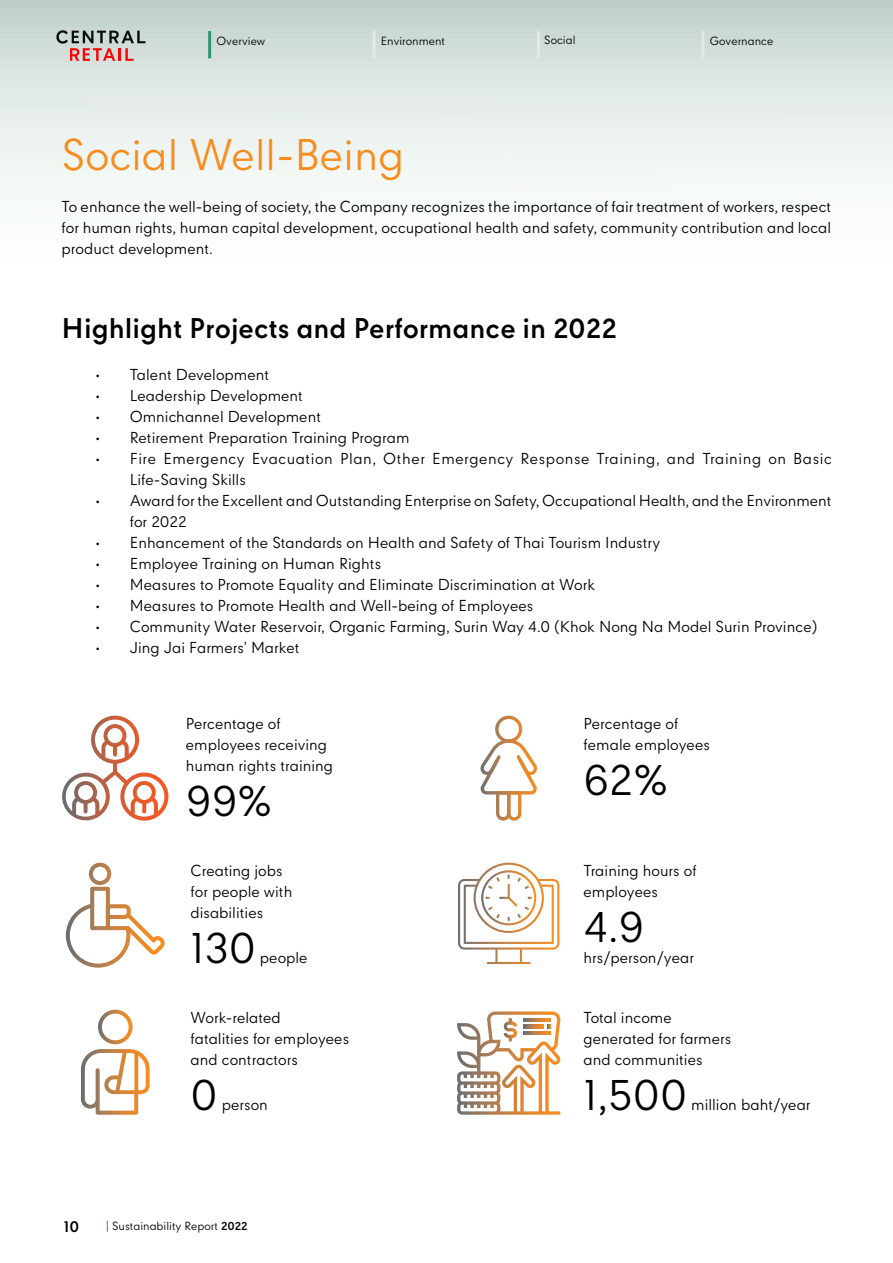
<style>
.page{position:relative;width:893px;height:1263px;background:#fff}
.page>*{position:absolute;margin:0;border:0;box-sizing:border-box;transform-origin:0 0}
.t1{font:42px "CPN";color:#000}
.t2{font:42px "CPN";color:#f78d20}
.t3{font:700 27px "CPN";color:#000}
.t4{font:15px/21px "CPN";color:#000}
.t5{font:15px/21px "CPN";letter-spacing:.035em;color:#000}
.t6{font:700 15px "CPN";color:#000}
.t7{font:11.25px "CPN";color:#000}
.s1{color:#0e7c0e}
.s2{font-weight:700}
</style>
<div class="page">
<svg style="left:66px;top:863px;width:99px;height:105px"></svg>
<svg style="left:62px;top:716px;width:106px;height:105px"></svg>
<svg style="left:480px;top:716px;width:58px;height:105px"></svg>
<svg style="left:458px;top:863px;width:101px;height:101px"></svg>
<svg style="left:81px;top:1010px;width:69px;height:105px"></svg>
<svg style="left:457px;top:1011px;width:103px;height:104px"></svg>
<svg style="left:524px;top:1025px;width:20px;height:3px"></svg>
<svg style="left:524px;top:1031px;width:26px;height:4px"></svg>
<svg style="left:56px;top:30px;width:89px;height:31px;background:#b6a2a0"></svg>
<hr style="left:208px;top:31px;width:3px;height:27px;background:#279970">
<hr style="left:373px;top:31px;width:3px;height:27px;background:#e6e7e8">
<hr style="left:537px;top:31px;width:3px;height:27px;background:#e6e7e8">
<hr style="left:701px;top:31px;width:3px;height:27px;background:#e6e7e8">
<p class="t7" style="left:216px;top:34px;width:50px">Overview</p>
<p class="t7" style="left:381px;top:34px;width:66px">Environment</p>
<p class="t7" style="left:544px;top:33px;width:33px">Social</p>
<p class="t7" style="left:710px;top:34px;width:65px">Governance</p>
<h1 class="t2" style="left:62px;top:127px;width:344px">Social Well-Being</h1>
<p class="t4" style="left:62px;top:197px;width:771px;text-align:justify">To enhance the well-being of society, the Company recognizes the importance of fair treatment of workers, respect for human rights, human capital development, occupational health and safety, community contribution and local product development.</p>
<h2 class="t3" style="left:62px;top:312px;width:557px">Highlight Projects and Performance in 2022</h2>
<p class="t4" style="left:96px;top:365px;width:175px">• Talent Development</p>
<p class="t4" style="left:96px;top:386px;width:209px">• Leadership Development</p>
<p class="t4" style="left:96px;top:407px;width:227px">• Omnichannel Development</p>
<p class="t4" style="left:96px;top:428px;width:315px">• Retirement Preparation Training Program</p>
<p class="t5" style="left:130px;top:449px;width:703px;text-indent:-34px">• Fire Emergency Evacuation Plan, Other Emergency Response Training, and Training on Basic<br>Life-Saving Skills</p>
<p class="t4" style="left:130px;top:491px;width:703px;text-indent:-34px">• Award for the Excellent and Outstanding Enterprise on Safety, Occupational Health, and the Environment for 2022</p>
<p class="t4" style="left:96px;top:533px;width:566px">• Enhancement of the Standards on Health and Safety of Thai Tourism Industry</p>
<p class="t4" style="left:96px;top:554px;width:287px">• Employee Training on Human Rights</p>
<p class="t4" style="left:96px;top:575px;width:501px">• Measures to Promote Equality and Eliminate Discrimination at Work</p>
<p class="t4" style="left:96px;top:596px;width:439px">• Measures to Promote Health and Well-being of Employees</p>
<p class="t4" style="left:96px;top:617px;width:723px">• Community Water Reservoir, Organic Farming, Surin Way 4.0 (Khok Nong Na Model Surin Province)</p>
<p class="t4" style="left:96px;top:638px;width:205px">• Jing Jai Farmers’ Market</p>
<p class="t4" style="left:186px;top:715px;width:149px">Percentage of employees receiving human rights training</p>
<h1 class="t1" style="left:186px;top:774px;width:87px">99%</h1>
<p class="t4" style="left:191px;top:862px;width:103px">Creating jobs for people with disabilities</p>
<h1 class="t1" style="left:191px;top:921px;width:67px">130</h1>
<p class="t4" style="left:260px;top:949px;width:49px">people</p>
<p class="t4" style="left:191px;top:1009px;width:160px">Work-related<br>fatalities for employees and contractors</p>
<h1 class="t1" style="left:191px;top:1068px;width:29px">0</h1>
<p class="t4" style="left:222px;top:1096px;width:48px">person</p>
<p class="t6" style="left:64px;top:1217px;width:17px">10</p>
<p class="t7" style="left:106px;top:1219px;width:144px"><span class="s1">|</span> Sustainability Report <span class="s2">2022</span></p>
<p class="t4" style="left:584px;top:715px;width:128px">Percentage of female employees</p>
<h1 class="t1" style="left:583px;top:753px;width:86px">62%</h1>
<p class="t4" style="left:583px;top:862px;width:115px">Training hours of employees</p>
<h1 class="t1" style="left:583px;top:900px;width:62px">4.9</h1>
<p class="t4" style="left:583px;top:949px;width:112px">hrs/person/year</p>
<p class="t4" style="left:583px;top:1009px;width:149px">Total income generated for farmers and communities</p>
<h1 class="t1" style="left:583px;top:1068px;width:105px">1,500</h1>
<p class="t4" style="left:691px;top:1096px;width:121px">million baht/year</p>
</div>
